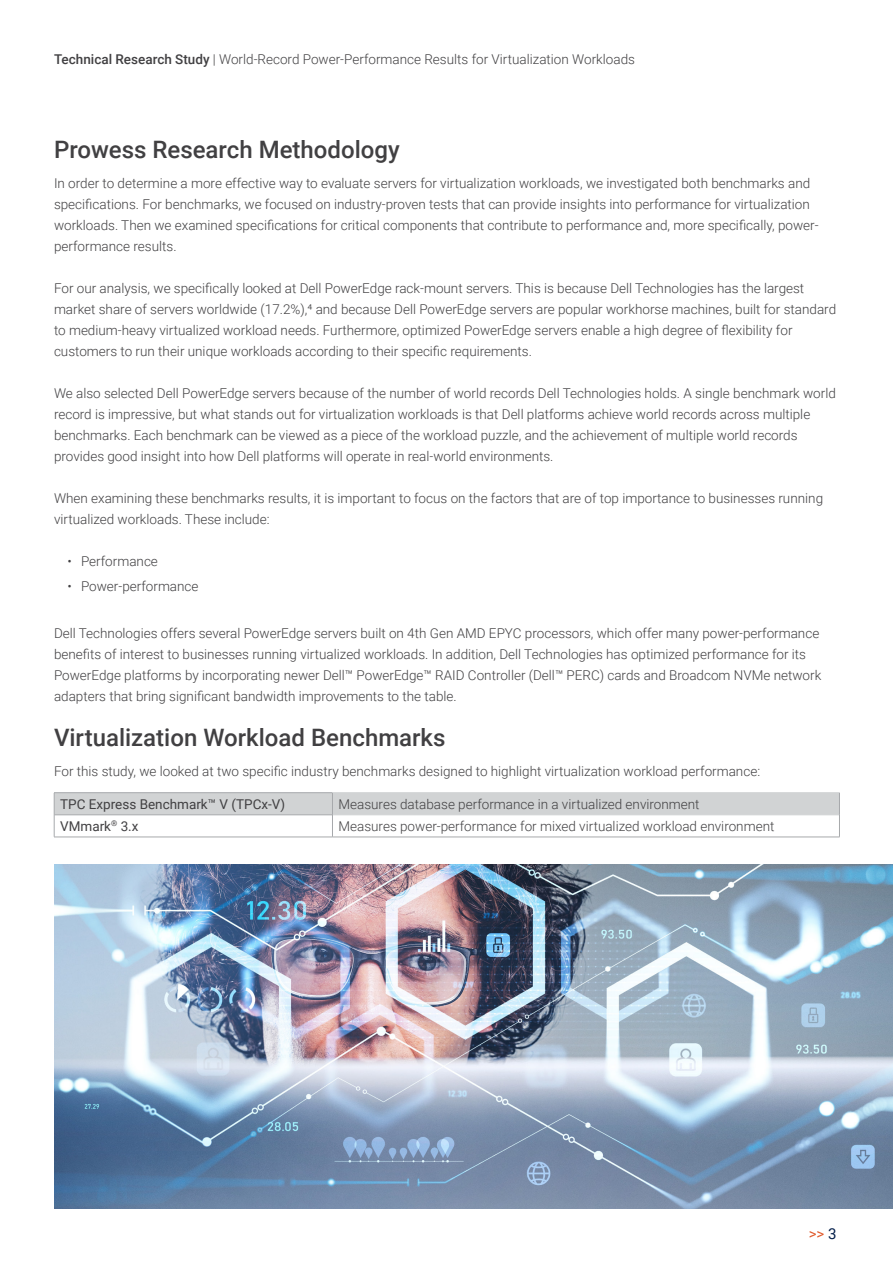
<style>
.page{position:relative;width:893px;height:1263px;background:#fff}
.page>*{position:absolute;margin:0;border:0;box-sizing:border-box;transform-origin:0 0}
.P__H1{font:500 24px "Roboto";color:#414042}
.t1{font:15px "Roboto";color:#e0592a}
.P__Body_Copy{font:300 13.5px/21px "Roboto";color:#414042}
.P__H1-2{font:300 13.5px "Roboto";color:#414042}
.P__H1-3{font:13.5px "Roboto";color:#414042}
.s1{font-weight:500}
.s2{color:#021d49}
</style>
<div class="page">
<hr style="left:54px;top:792px;width:278px;height:1px;background:#a7a9ac">
<hr style="left:54px;top:837px;width:278px;height:1px;background:#a7a9ac">
<hr style="left:332px;top:837px;width:508px;height:1px;background:#a7a9ac">
<hr style="left:332px;top:792px;width:508px;height:1px;background:#d1d3d4">
<svg style="left:54px;top:793px;width:786px;height:44px"></svg>
<img style="left:54px;top:864px;width:838px;height:345px">
<p class="P__Body_Copy" style="left:54px;top:48px;width:582px"><span class="s1">Technical Research Study</span> | World-Record Power-Performance Results for Virtualization Workloads</p>
<p class="P__H1" style="left:54px;top:132px;width:347px">Prowess Research Methodology</p>
<p class="P__Body_Copy" style="left:54px;top:172px;width:766px">In order to determine a more effective way to evaluate servers for virtualization workloads, we investigated both benchmarks and specifications. For benchmarks, we focused on industry-proven tests that can provide insights into performance for virtualization workloads. Then we examined specifications for critical components that contribute to performance and, more specifically, power&shy;performance results.</p>
<p class="P__Body_Copy" style="left:54px;top:277px;width:784px">For our analysis, we specifically looked at Dell PowerEdge rack-mount servers. This is because Dell Technologies has the largest market share of servers worldwide (17.2%),4 and because Dell PowerEdge servers are popular workhorse machines, built for standard to medium-heavy virtualized workload needs. Furthermore, optimized PowerEdge servers enable a high degree of flexibility for customers to run their unique workloads according to their specific requirements.</p>
<p class="P__Body_Copy" style="left:54px;top:382px;width:783px">We also selected Dell PowerEdge servers because of the number of world records Dell Technologies holds. A single benchmark world record is impressive, but what stands out for virtualization workloads is that Dell platforms achieve world records across multiple benchmarks. Each benchmark can be viewed as a piece of the workload puzzle, and the achievement of multiple world records provides good insight into how Dell platforms will operate in real-world environments.</p>
<p class="P__Body_Copy" style="left:54px;top:487px;width:771px">When examining these benchmarks results, it is important to focus on the factors that are of top importance to businesses running virtualized workloads. These include:</p>
<p class="P__Body_Copy" style="left:68px;top:550px;width:92px">• Performance</p>
<p class="P__Body_Copy" style="left:68px;top:575px;width:133px">• Power-performance</p>
<p class="P__Body_Copy" style="left:54px;top:622px;width:769px">Dell Technologies offers several PowerEdge servers built on 4th Gen AMD EPYC processors, which offer many power-performance benefits of interest to businesses running virtualized workloads. In addition, Dell Technologies has optimized performance for its PowerEdge platforms by incorporating newer Dell™ PowerEdge™ RAID Controller (Dell™ PERC) cards and Broadcom NVMe network adapters that bring significant bandwidth improvements to the table.</p>
<p class="P__H1" style="left:54px;top:720px;width:393px">Virtualization Workload Benchmarks</p>
<p class="P__Body_Copy" style="left:54px;top:760px;width:708px">For this study, we looked at two specific industry benchmarks designed to highlight virtualization workload performance:</p>
<p class="P__H1-3" style="left:60px;top:794px;width:227px">TPC Express Benchmark™ V (TPCx-V)</p>
<p class="P__H1-2" style="left:338px;top:794px;width:363px">Measures database performance in a virtualized environment</p>
<p class="P__H1-3" style="left:60px;top:817px;width:80px">VMmark<sup>®</sup> 3.x</p>
<p class="P__H1-2" style="left:338px;top:817px;width:437px">Measures power-performance for mixed virtualized workload environment</p>
<p class="t1" style="left:809px;top:1223px;width:29px">&gt;&gt; <span class="s2">3</span></p>
</div>
